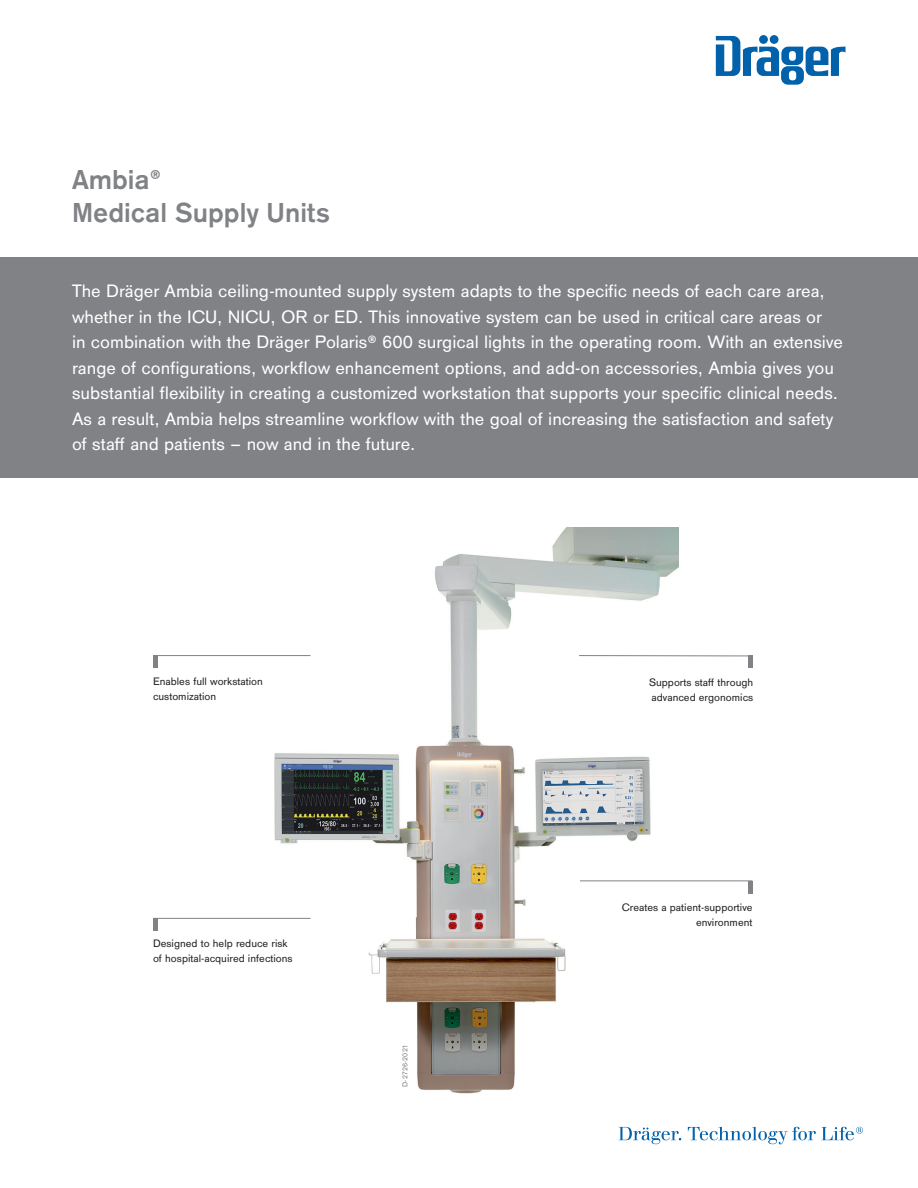
<style>
.page{position:relative;width:918px;height:1188px;background:#fff}
.page>*{position:absolute;margin:0;border:0;box-sizing:border-box;transform-origin:0 0}
.PI-Überschrift{font:700 28.5px "Draeger Sans";color:#808285}
.White_Text_in_Grey_B{font:18.75px/25.5px "Draeger Sans";color:#fff}
.Chart_Text{font:11.25px/15px "Draeger Sans";color:#231f20}
.Bildnummer_60_Schwar{font:7.5px "Draeger Sans";letter-spacing:.025em;color:#808285}
</style>
<div class="page">
<img style="left:256px;top:527px;width:423px;height:567px">
<div style="left:0;top:257px;width:918px;height:220px;background:#808285"></div>
<svg style="left:716px;top:36px;width:130px;height:49px"></svg>
<hr style="left:153px;top:655px;width:4px;height:13px;background:#808285">
<hr style="left:153px;top:655px;width:157px;height:1px;background:#808285">
<hr style="left:153px;top:918px;width:4px;height:13px;background:#808285">
<hr style="left:153px;top:918px;width:157px;height:1px;background:#808285">
<hr style="left:749px;top:656px;width:4px;height:12px;background:#808285">
<hr style="left:579px;top:655px;width:174px;height:1px;background:#808285">
<hr style="left:580px;top:880px;width:172px;height:1px;background:#808285">
<hr style="left:748px;top:881px;width:4px;height:13px;background:#808285">
<svg style="left:619px;top:1127px;width:62px;height:17px"></svg>
<svg style="left:688px;top:1127px;width:175px;height:17px"></svg>
<p class="PI-Überschrift" style="left:72px;top:160px;width:91px">Ambia<sup>®</sup></p>
<p class="PI-Überschrift" style="left:72px;top:193px;width:260px">Medical Supply Units</p>
<p class="White_Text_in_Grey_B" style="left:72px;top:277px;width:772px">The Dräger Ambia ceiling-mounted supply system adapts to the specific needs of each care area, whether in the ICU, NICU, OR or ED. This innovative system can be used in critical care areas or<br>in combination with the Dräger Polaris® 600 surgical lights in the operating room. With an extensive range of configurations, workflow enhancement options, and add-on accessories, Ambia gives you substantial flexibility in creating a customized workstation that supports your specific clinical needs.<br>As a result, Ambia helps streamline workflow with the goal of increasing the satisfaction and safety of staff and patients – now and in the future.</p>
<p class="Chart_Text" style="left:153px;top:673px;width:111px">Enables full workstation customization</p>
<p class="Chart_Text" style="left:153px;top:935px;width:141px">Designed to help reduce risk of hospital-acquired infections</p>
<p class="Bildnummer_60_Schwar" style="left:400px;top:1087px;width:44px;rotate:-90deg">D-2726-2021</p>
<p class="Chart_Text" style="left:649px;top:674px;width:106px">Supports staff through advanced ergonomics</p>
<p class="Chart_Text" style="left:622px;top:899px;width:132px;text-align:right">Creates a patient-supportive environment</p>
</div>
